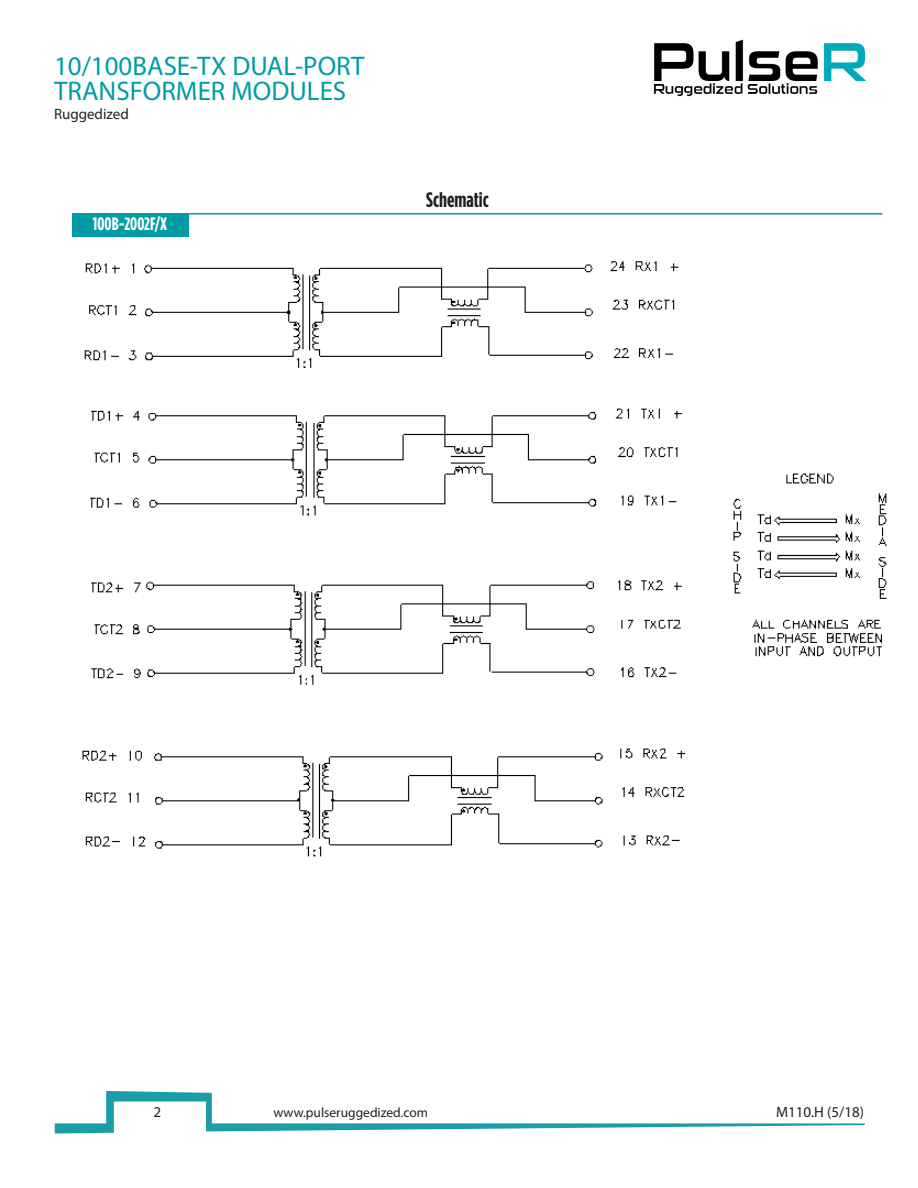
<style>
.page{position:relative;width:918px;height:1188px;background:#fff}
.page>*{position:absolute;margin:0;border:0;box-sizing:border-box;transform-origin:0 0}
.t1{font:27px/25.5px "Myriad Pro";color:#009ca6}
.t2{font:700 21px "Gotham Condensed";color:#231f20}
.t3{font:700 18px "Gotham Condensed";color:#fff}
.t4{font:15px "Myriad Pro";color:#231f20}
.t5{font:13.5px "Myriad Pro";color:#231f20}
</style>
<div class="page">
<svg style="left:55px;top:1091px;width:810px;height:43px"></svg>
<img style="left:653px;top:39px;width:214px;height:58px">
<div style="left:72px;top:213px;width:116px;height:25px;background:#009ca6"></div>
<hr style="left:182px;top:213px;width:700px;height:2px;background:#009ca6">
<img style="left:82px;top:261px;width:805px;height:596px">
<p class="t1" style="left:54px;top:53px;width:312px">10/100BASE-TX DUAL-PORT<br>TRANSFORMER MODULES</p>
<p class="t4" style="left:54px;top:105px;width:76px">Ruggedized</p>
<p class="t3" style="left:93px;top:214px;width:76px">100B-2002F/X</p>
<p class="t2" style="left:426px;top:188px;width:64px">Schematic</p>
<p class="t4" style="left:153px;top:1103px;width:9px">2</p>
<p class="t5" style="left:274px;top:1104px;width:156px">www.pulseruggedized.com</p>
<p class="t4" style="left:776px;top:1102px;width:89px">M110.H (5/18)</p>
</div>
